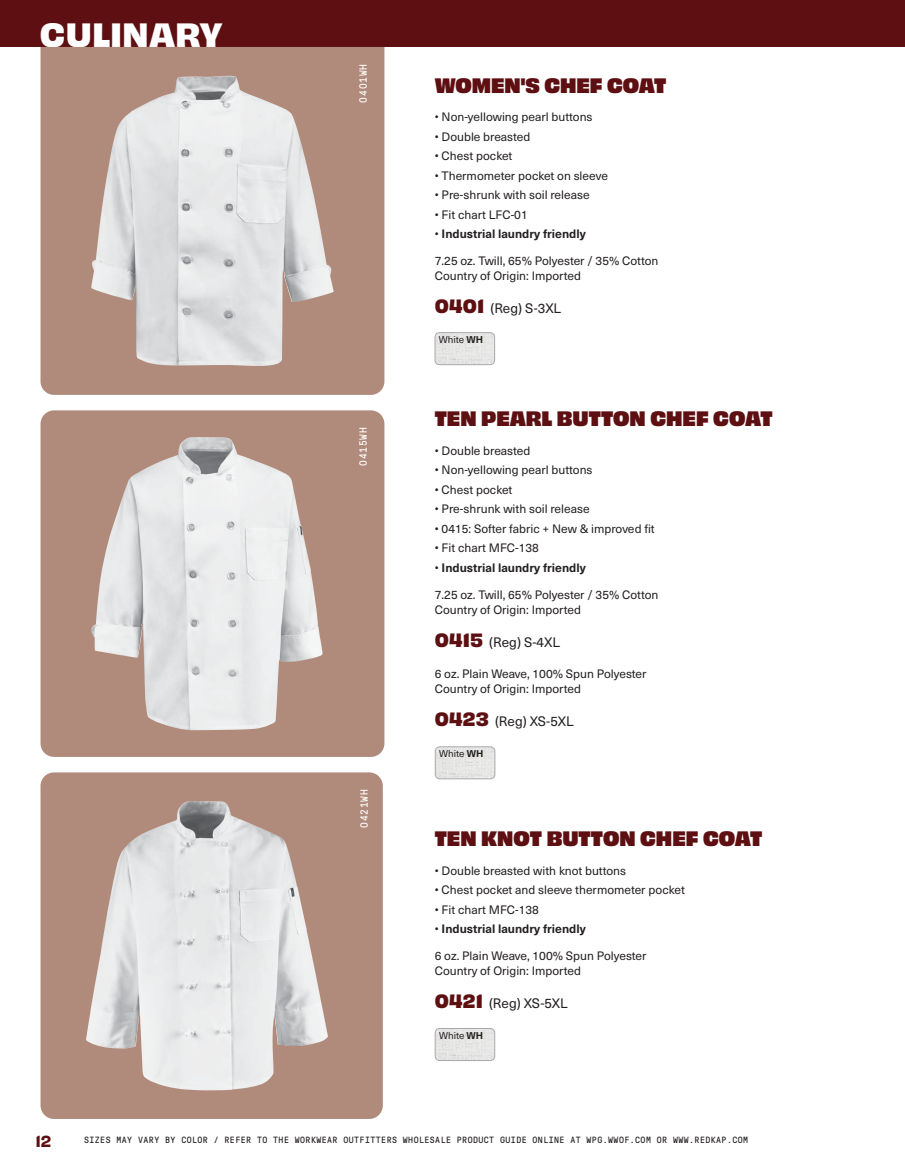
<style>
.page{position:relative;width:905px;height:1175px;background:#fff}
.page>*{position:absolute;margin:0;border:0;box-sizing:border-box;transform-origin:0 0}
.t1{font:700 31.5px "Obviously";color:#fff}
.t2{font:19.5px "Obviously Blck";color:#5e0f12}
.t3{font:15px "Obviously Semi";color:#5e0f12}
.t4{font:13.5px "Neue Haas Unica W1 G";letter-spacing:-.01em;color:#231f20}
.t5{font:12px/15px "Neue Haas Unica W1 G";color:#231f20}
.t6{font:700 12px "Neue Haas Unica W1 G";color:#231f20}
.t7{font:10.5px "GT Pressura Mono";letter-spacing:.075em;color:#fff}
.t8{font:9.75px "Neue Haas Unica W1 G";color:#231f20}
.t9{font:9px "GT Pressura Mono";letter-spacing:.05em;color:#231f20}
.s1{font-weight:400}
.s2{font-family:"Obviously";font-weight:700;font-size:18px;color:#5e0f12}
.s3{font-weight:700}
</style>
<div class="page">
<div style="left:0;top:0;width:904px;height:47px;background:#5e0f12"></div>
<img style="left:435px;top:1030px;width:59px;height:30px">
<div style="left:435px;top:1028px;width:60px;height:32px;border:1px solid #a7a9ac;border-radius:5px"></div>
<img style="left:435px;top:748px;width:58px;height:30px">
<div style="left:435px;top:746px;width:60px;height:33px;border:1px solid #a7a9ac;border-radius:5px"></div>
<img style="left:435px;top:334px;width:58px;height:30px">
<div style="left:435px;top:332px;width:60px;height:33px;border:1px solid #a7a9ac;border-radius:5px"></div>
<div style="left:40px;top:772px;width:343px;height:346px;background:#b08a7a;border-radius:14px"></div>
<div style="left:40px;top:410px;width:344px;height:347px;background:#b08a7a;border-radius:14px"></div>
<div style="left:40px;top:47px;width:344px;height:348px;background:#b08a7a"></div>
<img style="left:91px;top:437px;width:232px;height:293px">
<img style="left:86px;top:801px;width:242px;height:289px">
<img style="left:91px;top:76px;width:243px;height:290px">
<h1 class="t1" style="left:40px;top:10px;width:184px">CULINARY</h1>
<p class="t7" style="left:357px;top:102px;width:40px;rotate:-90deg">0401WH</p>
<p class="t7" style="left:357px;top:466px;width:40px;rotate:-90deg">0415WH</p>
<p class="t7" style="left:358px;top:828px;width:40px;rotate:-90deg">0421WH</p>
<h2 class="t2" style="left:435px;top:70px;width:233px">WOMEN'S CHEF COAT</h2>
<p class="t5" style="left:435px;top:109px;width:159px">• Non-yellowing pearl buttons</p>
<p class="t5" style="left:435px;top:128px;width:97px">• Double breasted</p>
<p class="t5" style="left:435px;top:148px;width:79px">• Chest pocket</p>
<p class="t5" style="left:435px;top:167px;width:175px">• Thermometer pocket on sleeve</p>
<p class="t5" style="left:435px;top:187px;width:156px">• Pre-shrunk with soil release</p>
<p class="t5" style="left:435px;top:206px;width:94px">• Fit chart LFC-01</p>
<p class="t6" style="left:435px;top:225px;width:152px"><span class="s1">•</span> Industrial laundry friendly</p>
<p class="t5" style="left:435px;top:253px;width:225px">7.25 oz. Twill, 65% Polyester / 35% Cotton<br>Country of Origin: Imported</p>
<p class="t4" style="left:435px;top:298px;width:128px"><span class="s2">0401</span> (Reg) S-3XL</p>
<p class="t8" style="left:439px;top:332px;width:46px">White <span class="s3">WH</span></p>
<h2 class="t2" style="left:435px;top:403px;width:339px">TEN PEARL BUTTON CHEF COAT</h2>
<p class="t5" style="left:435px;top:442px;width:97px">• Double breasted</p>
<p class="t5" style="left:435px;top:462px;width:159px">• Non-yellowing pearl buttons</p>
<p class="t5" style="left:435px;top:481px;width:79px">• Chest pocket</p>
<p class="t5" style="left:435px;top:501px;width:156px">• Pre-shrunk with soil release</p>
<p class="t5" style="left:435px;top:520px;width:221px">• 0415: Softer fabric + New &amp; improved fit</p>
<p class="t5" style="left:435px;top:540px;width:106px">• Fit chart MFC-138</p>
<p class="t6" style="left:435px;top:558px;width:152px"><span class="s1">•</span> Industrial laundry friendly</p>
<p class="t5" style="left:435px;top:586px;width:225px">7.25 oz. Twill, 65% Polyester / 35% Cotton<br>Country of Origin: Imported</p>
<p class="t4" style="left:435px;top:632px;width:127px"><span class="s2">0415</span> (Reg) S-4XL</p>
<p class="t5" style="left:435px;top:666px;width:213px">6 oz. Plain Weave, 100% Spun Polyester<br>Country of Origin: Imported</p>
<p class="t4" style="left:435px;top:711px;width:140px"><span class="s2">0423</span> (Reg) XS-5XL</p>
<p class="t8" style="left:439px;top:746px;width:46px">White <span class="s3">WH</span></p>
<h2 class="t2" style="left:435px;top:823px;width:329px">TEN KNOT BUTTON CHEF COAT</h2>
<p class="t5" style="left:435px;top:862px;width:193px">• Double breasted with knot buttons</p>
<p class="t5" style="left:435px;top:882px;width:251px">• Chest pocket and sleeve thermometer pocket</p>
<p class="t5" style="left:435px;top:901px;width:106px">• Fit chart MFC-138</p>
<p class="t6" style="left:435px;top:920px;width:152px"><span class="s1">•</span> Industrial laundry friendly</p>
<p class="t5" style="left:435px;top:948px;width:213px">6 oz. Plain Weave, 100% Spun Polyester<br>Country of Origin: Imported</p>
<p class="t4" style="left:435px;top:993px;width:134px"><span class="s2">0421</span> (Reg) XS-5XL</p>
<p class="t8" style="left:439px;top:1027px;width:46px">White <span class="s3">WH</span></p>
<p class="t3" style="left:35px;top:1128px;width:18px">12</p>
<p class="t9" style="left:84px;top:1135px;width:665px">SIZES MAY VARY BY COLOR / REFER TO THE WORKWEAR OUTFITTERS WHOLESALE PRODUCT GUIDE ONLINE AT WPG.WWOF.COM OR WWW.REDKAP.COM</p>
</div>
